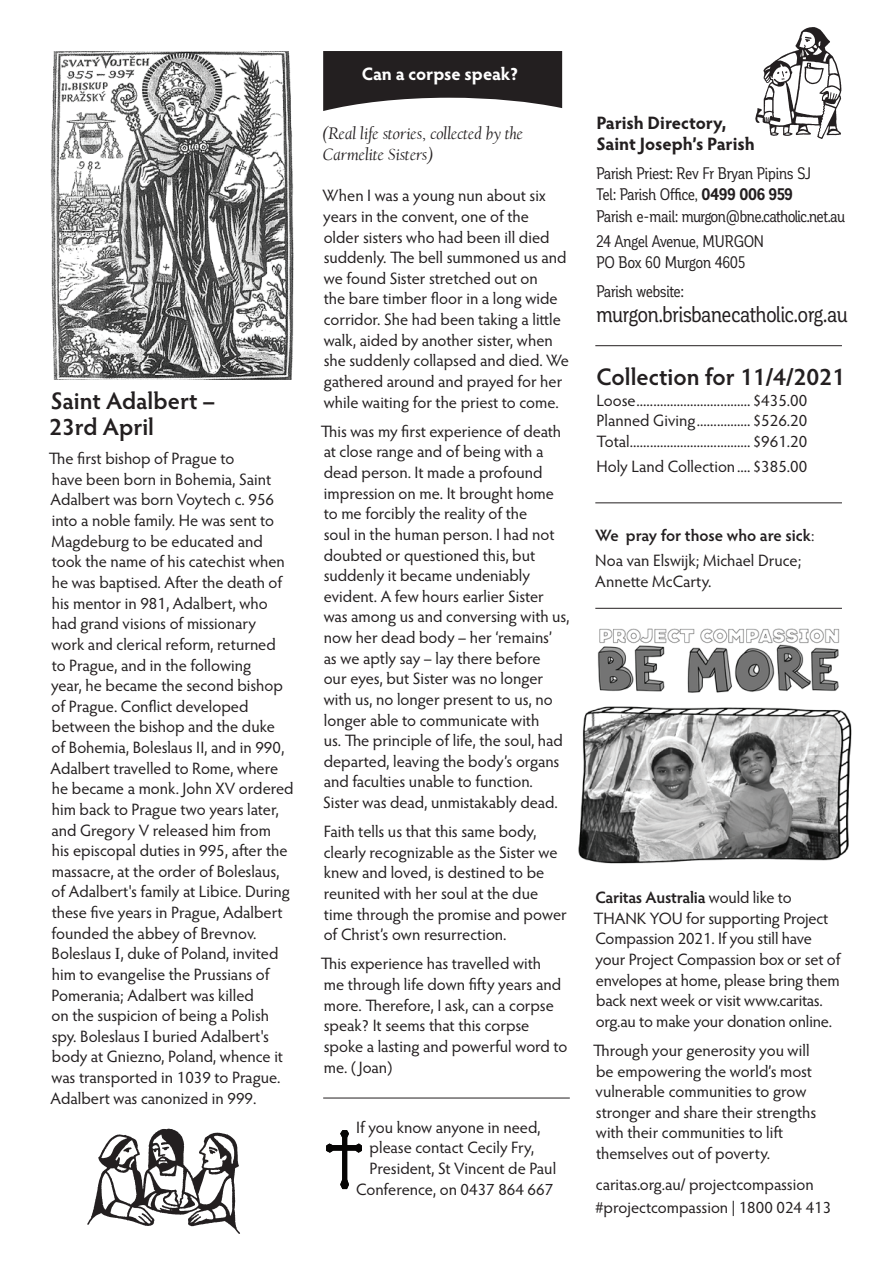
<style>
.page{position:relative;width:893px;height:1263px;background:#fff}
.page>*{position:absolute;margin:0;border:0;box-sizing:border-box;transform-origin:0 0}
.t1{font:600 24px/26.2px "Hypatia Sans Pro";color:#231f20}
.t2{font:22.5px "Corporative Cnd";letter-spacing:-.025em;color:#231f20}
.t3{font:italic 18px/20.7px "LTC Californian Text";color:#231f20}
.t4{font:700 18px/20.7px "Hypatia Sans Pro";letter-spacing:-.005em;color:#231f20}
.t5{font:700 18px "Hypatia Sans Pro";letter-spacing:-.005em;color:#fff}
.t6{font:16.5px/20.7px "Hypatia Sans Pro";color:#231f20}
.t7{font:16.5px/20.7px "Corporative Cnd";letter-spacing:-.025em;color:#231f20}
.s1{font-family:"Times New Roman"}
.s2{font-weight:700}
.s3{font-weight:600}
</style>
<div class="page">
<svg style="left:326px;top:1130px;width:36px;height:59px"></svg>
<svg style="left:323px;top:51px;width:239px;height:60px"></svg>
<img style="left:755px;top:27px;width:87px;height:112px">
<hr style="left:595px;top:345px;width:247px;height:1px;background:#231f20">
<hr style="left:323px;top:1098px;width:247px;height:1px;background:#231f20">
<hr style="left:595px;top:503px;width:247px;height:1px;background:#231f20">
<hr style="left:595px;top:608px;width:247px;height:1px;background:#231f20">
<img style="left:597px;top:628px;width:243px;height:65px">
<img style="left:578px;top:706px;width:274px;height:158px">
<img style="left:50px;top:51px;width:244px;height:329px">
<img style="left:87px;top:1128px;width:153px;height:106px">
<h1 class="t1" style="left:49px;top:386px;width:167px">Saint Adalbert –<br>23rd April</h1>
<p class="t6" style="left:49px;top:448px;width:246px">The first bishop of Prague to<br>have been born in Bohemia, Saint Adalbert was born Voytech c. 956 into a noble family. He was sent to Magdeburg to be educated and took the name of his catechist when he was baptised. After the death of his mentor in 981, Adalbert, who had grand visions of missionary<br>work and clerical reform, returned<br>to Prague, and in the following<br>year, he became the second bishop of Prague. Conflict developed between the bishop and the duke<br>of Bohemia, Boleslaus II, and in 990, Adalbert travelled to Rome, where he became a monk. John XV ordered him back to Prague two years later, and Gregory V released him from<br>his episcopal duties in 995, after the massacre, at the order of Boleslaus, of Adalbert's family at Libice. During these five years in Prague, Adalbert founded the abbey of Brevnov.<br>Boleslaus <span class="s1">I</span>, duke of Poland, invited him to evangelise the Prussians of Pomerania; Adalbert was killed<br>on the suspicion of being a Polish spy. Boleslaus <span class="s1">I</span> buried Adalbert's body at Gniezno, Poland, whence it was transported in 1039 to Prague.<br>Adalbert was canonized in 999.</p>
<p class="t5" style="left:362px;top:61px;width:158px">Can a corpse speak?</p>
<p class="t3" style="left:323px;top:124px;width:201px">(Real life stories, collected by the<br>Carmelite Sisters)</p>
<p class="t6" style="left:323px;top:185px;width:248px">When I was a young nun about six years in the convent, one of the<br>older sisters who had been ill died suddenly. The bell summoned us and we found Sister stretched out on<br>the bare timber floor in a long wide corridor. She had been taking a little walk, aided by another sister, when she suddenly collapsed and died. We gathered around and prayed for her while waiting for the priest to come.</p>
<p class="t6" style="left:321px;top:420px;width:250px">This was my first experience of death at close range and of being with a dead person. It made a profound impression on me. It brought home<br>to me forcibly the reality of the<br>soul in the human person. I had not doubted or questioned this, but suddenly it became undeniably evident. A few hours earlier Sister<br>was among us and conversing with us, now her dead body – her ‘remains’<br>as we aptly say – lay there before<br>our eyes, but Sister was no longer with us, no longer present to us, no longer able to communicate with<br>us. The principle of life, the soul, had departed, leaving the body’s organs and faculties unable to function.<br>Sister was dead, unmistakably dead.</p>
<p class="t6" style="left:324px;top:821px;width:245px">Faith tells us that this same body, clearly recognizable as the Sister we knew and loved, is destined to be reunited with her soul at the due time through the promise and power of Christ’s own resurrection.</p>
<p class="t6" style="left:321px;top:953px;width:248px">This experience has travelled with<br>me through life down fifty years and more. Therefore, I ask, can a corpse speak? It seems that this corpse spoke a lasting and powerful word to me. ( Joan)</p>
<p class="t6" style="left:356px;top:1116px;width:186px">If you know anyone in need,</p>
<p class="t6" style="left:370px;top:1137px;width:166px">please contact Cecily Fry,</p>
<p class="t6" style="left:370px;top:1157px;width:188px">President, St Vincent de Paul</p>
<p class="t6" style="left:356px;top:1178px;width:199px">Conference, on 0437 864 667</p>
<p class="t4" style="left:596px;top:112px;width:160px">Parish Directory,<br>Saint Joseph’s Parish</p>
<p class="t7" style="left:596px;top:163px;width:216px">Parish Priest: Rev Fr Bryan Pipins SJ<br>Tel: Parish Office, <span class="s2">0499 006 959</span></p>
<p class="t7" style="left:596px;top:204px;width:250px;line-height:24.9px">Parish e-mail: murgon@bne.catholic.net.au<br>24 Angel Avenue, MURGON</p>
<p class="t7" style="left:596px;top:247px;width:150px;line-height:29.1px">PO Box 60 Murgon 4605<br>Parish website:</p>
<h2 class="t2" style="left:596px;top:302px;width:253px">murgon.brisbanecatholic.org.au</h2>
<h1 class="t1" style="left:596px;top:363px;width:250px">Collection for 11/4/2021</h1>
<p class="t6" style="left:596px;top:389px;width:212px;text-align:justify">Loose.................................. $435.00<br>Planned Giving................ $526.20<br>Total.................................... $961.20</p>
<p class="t6" style="left:596px;top:455px;width:212px">Holy Land Collection.... $385.00</p>
<p class="t6" style="left:595px;top:523px;width:221px;line-height:24.9px"><span class="s3">We pray for those who are sick</span>:<br>Noa van Elswijk; Michael Druce;</p>
<p class="t6" style="left:595px;top:570px;width:118px">Annette McCarty.</p>
<p class="t6" style="left:594px;top:886px;width:248px"><span class="s3">Caritas Australia</span> would like to THANK YOU for supporting Project Compassion 2021. If you still have your Project Compassion box or set of envelopes at home, please bring them back next week or visit www.caritas. org.au to make your donation online.</p>
<p class="t6" style="left:593px;top:1039px;width:225px">Through your generosity you will be empowering the world’s most vulnerable communities to grow stronger and share their strengths with their communities to lift themselves out of poverty.</p>
<p class="t6" style="left:595px;top:1172px;width:238px;line-height:22.5px">caritas.org.au/ projectcompassion #projectcompassion | 1800 024 413</p>
</div>
